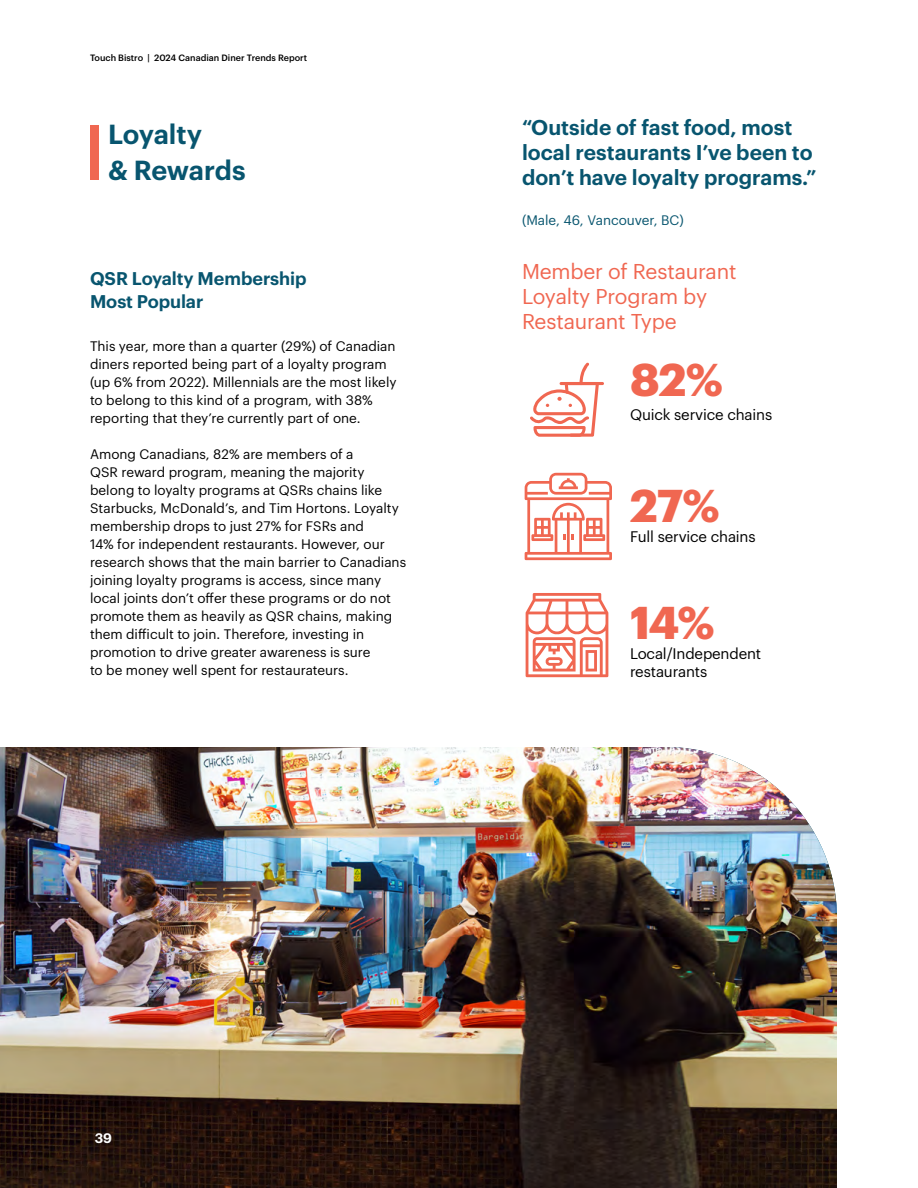
<style>
.page{position:relative;width:918px;height:1188px;background:#fff}
.page>*{position:absolute;margin:0;border:0;box-sizing:border-box;transform-origin:0 0}
.t1{font:700 45px "Graphik";color:#f06751}
.t2{font:600 27px/36px "Graphik";letter-spacing:-.01em;color:#08556f}
.t3{font:600 21px/25.2px "Graphik";color:#08556f}
.t4{font:21px/25.2px "Graphik";letter-spacing:-.01em;color:#f06751}
.t5{font:600 18px/23.4px "Graphik";letter-spacing:-.005em;color:#08556f}
.t6{font:15px/18px "Graphik";letter-spacing:-.01em;color:#000}
.t7{font:13.5px/18px "Graphik";color:#000}
.t8{font:13.5px "Graphik";color:#08556f}
.t9{font:600 13.5px "Graphik";color:#fff}
.t10{font:500 9px "Graphik";color:#000}
</style>
<div class="page">
<div style="left:90px;top:125px;width:9px;height:55px;background:#f06751"></div>
<img style="left:0;top:747px;width:837px;height:441px">
<svg style="left:526px;top:593px;width:82px;height:84px"></svg>
<svg style="left:525px;top:473px;width:87px;height:87px"></svg>
<hr style="left:560px;top:382px;width:44px;height:3px;background:#f06751;border-radius:2px">
<svg style="left:530px;top:363px;width:69px;height:74px"></svg>
<p class="t10" style="left:90px;top:51px;width:219px">Touch Bistro | 2024 Canadian Diner Trends Report</p>
<h2 class="t2" style="left:108px;top:114px;width:139px">Loyalty<br>&amp; Rewards</h2>
<h3 class="t3" style="left:522px;top:113px;width:296px">“Outside of fast food, most local restaurants I’ve been to don’t have loyalty programs.”</h3>
<p class="t8" style="left:522px;top:210px;width:163px">(Male, 46, Vancouver, BC)</p>
<h3 class="t4" style="left:522px;top:257px;width:216px">Member of Restaurant<br>Loyalty Program by<br>Restaurant Type</h3>
<h1 class="t1" style="left:630px;top:345px;width:95px">82%</h1>
<h3 class="t5" style="left:90px;top:265px;width:218px">QSR Loyalty Membership<br>Most Popular</h3>
<p class="t7" style="left:90px;top:336px;width:308px">This year, more than a quarter (29%) of Canadian diners reported being part of a loyalty program (up 6% from 2022). Millennials are the most likely to belong to this kind of a program, with 38% reporting that they’re currently part of one.</p>
<p class="t7" style="left:90px;top:444px;width:318px">Among Canadians, 82% are members of a<br>QSR reward program, meaning the majority belong to loyalty programs at QSRs chains like Starbucks, McDonald’s, and Tim Hortons. Loyalty membership drops to just 27% for FSRs and<br>14% for independent restaurants. However, our research shows that the main barrier to Canadians joining loyalty programs is access, since many local joints don’t offer these programs or do not promote them as heavily as QSR chains, making them difficult to join. Therefore, investing in promotion to drive greater awareness is sure<br>to be money well spent for restaurateurs.</p>
<p class="t6" style="left:630px;top:404px;width:144px">Quick service chains</p>
<h1 class="t1" style="left:630px;top:471px;width:91px">27%</h1>
<p class="t6" style="left:630px;top:527px;width:127px">Full service chains</p>
<h1 class="t1" style="left:630px;top:588px;width:86px">14%</h1>
<p class="t6" style="left:630px;top:644px;width:133px">Local/Independent restaurants</p>
<p class="t9" style="left:95px;top:1128px;width:19px">39</p>
</div>
